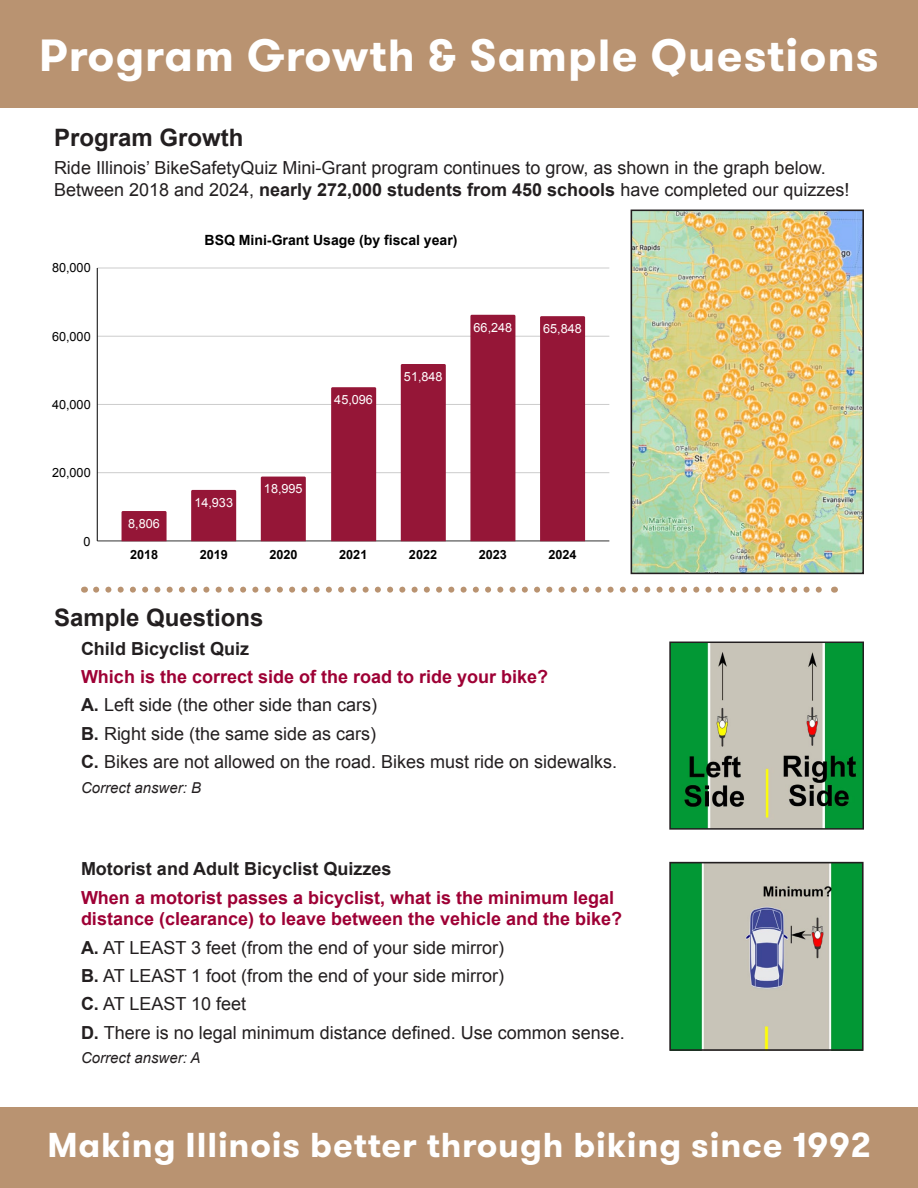
<style>
.page{position:relative;width:918px;height:1188px;background:#fff}
.page>*{position:absolute;margin:0;border:0;box-sizing:border-box;transform-origin:0 0}
.A_Head{font:700 45px "GT Walsheim";letter-spacing:.025em;color:#fff}
.A_Footer{font:700 34.5px "GT Walsheim";letter-spacing:.025em;color:#fff}
.B_Head_with_Rule{font:700 24px "Arial";color:#231f20}
.B_Head{font:700 24px "Arial";color:#231f20}
.Answer{font:18px "Arial";color:#231f20}
.Body{font:18px/21.6px "Arial";color:#231f20}
.Sample_Questions{font:700 18px/21.6px "Arial";color:#9e0035}
.Answer_Last{font:18px "Arial";color:#231f20}
.Question_Subhead{font:700 18px "Arial";color:#231f20}
.Answers_-_Correct{font:italic 15px "Arial";color:#231f20}
.t1{font:700 14.1px "Arial";color:#000}
.t2{font:12.6px "Arial";color:#fff}
.t3{font:700 12.6px "Arial";color:#000}
.t4{font:12.6px "Arial";color:#000}
.s1{font-weight:700}
</style>
<div class="page">
<svg style="left:96px;top:587px;width:726px;height:6px"></svg>
<hr style="left:97px;top:541px;width:512px;height:1px;background:#333">
<hr style="left:97px;top:472px;width:512px;height:1px;background:#ccc">
<hr style="left:97px;top:404px;width:512px;height:1px;background:#ccc">
<hr style="left:97px;top:336px;width:512px;height:1px;background:#ccc">
<hr style="left:97px;top:268px;width:512px;height:1px;background:#ccc">
<hr style="left:97px;top:268px;width:1px;height:273px;background:#000">
<svg style="left:122px;top:511px;width:45px;height:30px"></svg>
<div style="left:191px;top:489px;width:45px;height:52px;background:#951637"></div>
<div style="left:261px;top:477px;width:45px;height:64px;background:#951637"></div>
<div style="left:331px;top:387px;width:45px;height:154px;background:#951637"></div>
<div style="left:401px;top:364px;width:45px;height:177px;background:#951637"></div>
<div style="left:470px;top:315px;width:45px;height:226px;background:#951637"></div>
<div style="left:540px;top:316px;width:45px;height:225px;background:#951637"></div>
<img style="left:672px;top:865px;width:189px;height:183px">
<div style="left:669px;top:862px;width:195px;height:189px;border:2px solid #231f20"></div>
<div style="left:0;top:0;width:918px;height:108px;background:#b99371"></div>
<div style="left:0;top:1107px;width:918px;height:81px;background:#b99371"></div>
<img style="left:672px;top:645px;width:189px;height:182px">
<div style="left:669px;top:642px;width:195px;height:188px;border:2px solid #231f20"></div>
<img style="left:634px;top:213px;width:227px;height:358px">
<div style="left:631px;top:210px;width:233px;height:364px;border:2px solid #231f20"></div>
<p class="A_Head" style="left:39px;top:26px;width:841px">Program Growth &amp; Sample Questions</p>
<p class="B_Head" style="left:54px;top:121px;width:191px">Program Growth</p>
<p class="Body" style="left:54px;top:157px;width:797px">Ride Illinois’ BikeSafetyQuiz Mini-Grant program continues to grow, as shown in the graph below.<br>Between 2018 and 2024, <span class="s1">nearly 272,000 students from 450 schools</span> have completed our quizzes!</p>
<p class="t4" style="left:52px;top:260px;width:40px">80,000</p>
<p class="t4" style="left:52px;top:328px;width:40px">60,000</p>
<p class="t4" style="left:52px;top:396px;width:40px">40,000</p>
<p class="t4" style="left:52px;top:465px;width:40px">20,000</p>
<p class="t4" style="left:84px;top:533px;width:9px">0</p>
<p class="t2" style="left:128px;top:515px;width:33px">8,806</p>
<p class="t1" style="left:205px;top:230px;width:255px">BSQ Mini-Grant Usage (by fiscal year)</p>
<p class="t2" style="left:334px;top:391px;width:40px">45,096</p>
<p class="t2" style="left:404px;top:368px;width:40px">51,848</p>
<p class="t2" style="left:474px;top:319px;width:40px">66,248</p>
<p class="t2" style="left:543px;top:320px;width:40px">65,848</p>
<p class="t2" style="left:194px;top:494px;width:40px">14,933</p>
<p class="t2" style="left:264px;top:481px;width:40px">18,995</p>
<p class="t3" style="left:130px;top:547px;width:30px">2018</p>
<p class="t3" style="left:200px;top:547px;width:30px">2019</p>
<p class="t3" style="left:270px;top:547px;width:30px">2020</p>
<p class="t3" style="left:339px;top:547px;width:30px">2021</p>
<p class="t3" style="left:409px;top:547px;width:30px">2022</p>
<p class="t3" style="left:479px;top:547px;width:30px">2023</p>
<p class="t3" style="left:548px;top:547px;width:30px">2024</p>
<p class="B_Head_with_Rule" style="left:54px;top:602px;width:211px">Sample Questions</p>
<p class="Question_Subhead" style="left:81px;top:637px;width:170px">Child Bicyclist Quiz</p>
<p class="Sample_Questions" style="left:81px;top:667px;width:469px">Which is the correct side of the road to ride your bike?</p>
<p class="Answer" style="left:81px;top:693px;width:298px"><span class="s1">A.</span> Left side (the other side than cars)</p>
<p class="Answer" style="left:81px;top:722px;width:297px"><span class="s1">B.</span> Right side (the same side as cars)</p>
<p class="Answer_Last" style="left:81px;top:750px;width:538px"><span class="s1">C.</span> Bikes are not allowed on the road. Bikes must ride on sidewalks.</p>
<p class="Answers_-_Correct" style="left:81px;top:778px;width:122px">Correct answer: B</p>
<p class="Question_Subhead" style="left:81px;top:857px;width:312px">Motorist and Adult Bicyclist Quizzes</p>
<p class="Sample_Questions" style="left:81px;top:887px;width:543px">When a motorist passes a bicyclist, what is the minimum legal distance (clearance) to leave between the vehicle and the bike?</p>
<p class="Answer" style="left:81px;top:935px;width:425px"><span class="s1">A.</span> AT LEAST 3 feet (from the end of your side mirror)</p>
<p class="Answer" style="left:81px;top:964px;width:425px"><span class="s1">B.</span> AT LEAST 1 foot (from the end of your side mirror)</p>
<p class="Answer" style="left:81px;top:992px;width:167px"><span class="s1">C.</span> AT LEAST 10 feet</p>
<p class="Answer" style="left:81px;top:1020px;width:545px"><span class="s1">D.</span> There is no legal minimum distance defined. Use common sense.</p>
<p class="Answers_-_Correct" style="left:81px;top:1048px;width:121px">Correct answer: A</p>
<p class="A_Footer" style="left:47px;top:1122px;width:825px">Making Illinois better through biking since 1992</p>
</div>
